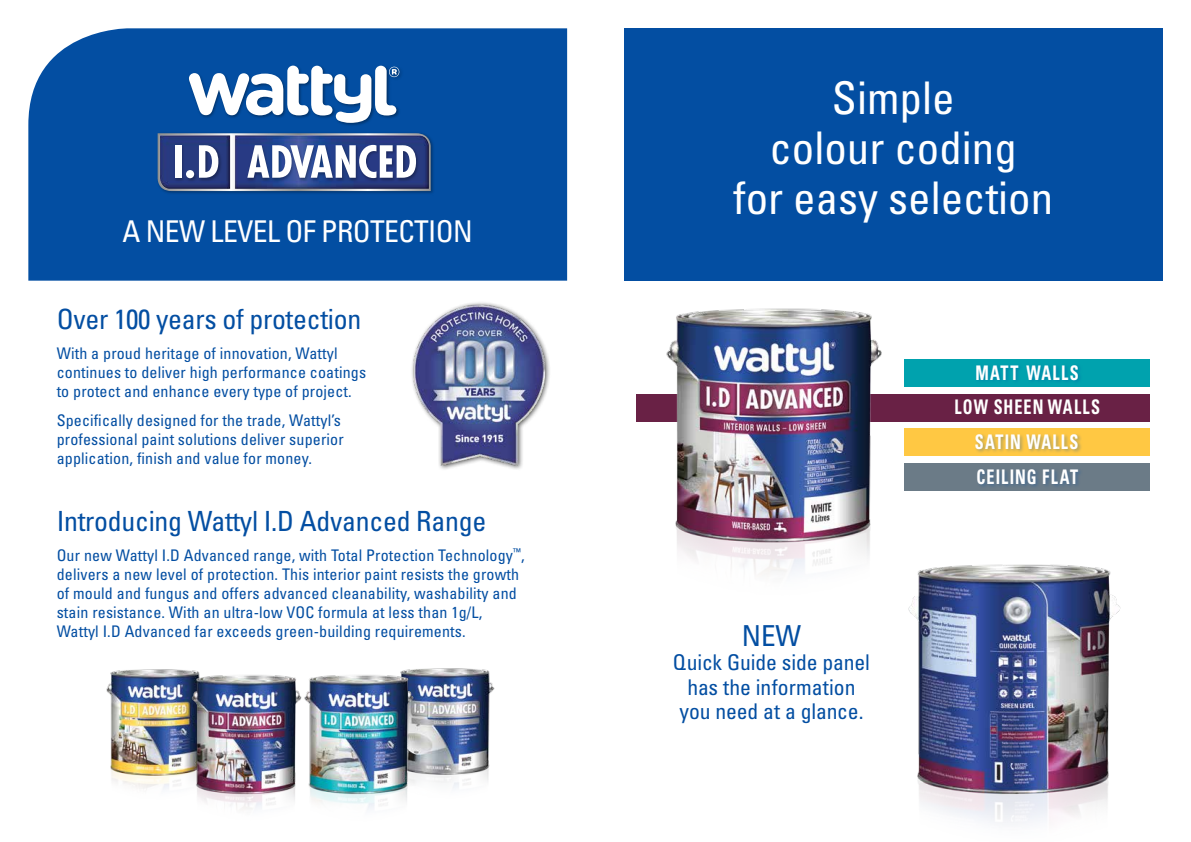
<style>
.page{position:relative;width:1191px;height:842px;background:#fff}
.page>*{position:absolute;margin:0;border:0;box-sizing:border-box;transform-origin:0 0}
.t1{font:condensed 45px/50px "Univers";color:#fff;text-align:center}
.t2{font:condensed 30px "Univers LT Std";letter-spacing:-.02em;color:#fff}
.t3{font:condensed 28.9px "Univers";color:#034ea2}
.t4{font:condensed 27.8px "Univers LT Std";letter-spacing:-.01em;color:#034ea2}
.t5{font:condensed 21.7px/24.6px "Univers";letter-spacing:-.005em;color:#034ea2;text-align:center}
.t6{font:700 condensed 20.1px/35.1px "Univers";letter-spacing:.07em;color:#fff;scale:.8 1}
.t7{font:condensed 16px/19px "Univers LT Std";letter-spacing:.01em;color:#034ea2}
</style>
<div class="page">
<div style="left:28px;top:28px;width:539px;height:253px;background:#034ea2"></div>
<div style="left:624px;top:28px;width:538px;height:253px;background:#034ea2"></div>
<div style="left:636px;top:394px;width:514px;height:28px;background:#692145"></div>
<img style="left:106px;top:669px;width:75px;height:121px">
<img style="left:421px;top:668px;width:74px;height:121px">
<img style="left:181px;top:670px;width:112px;height:140px">
<img style="left:293px;top:669px;width:128px;height:141px">
<img style="left:412px;top:302px;width:138px;height:167px">
<div style="left:904px;top:428px;width:245px;height:28px;background:#ffc843"></div>
<div style="left:974px;top:433px;width:109px;height:21px;background:#034ea2;opacity:.35"></div>
<div style="left:904px;top:463px;width:245px;height:28px;background:#6b7b87"></div>
<div style="left:976px;top:468px;width:107px;height:21px;background:#5f7689"></div>
<div style="left:904px;top:359px;width:245px;height:28px;background:#00a2ae"></div>
<div style="left:974px;top:363px;width:109px;height:22px;background:#0099ac"></div>
<img style="left:666px;top:308px;width:216px;height:266px">
<img style="left:908px;top:564px;width:213px;height:259px">
<img style="left:155px;top:131px;width:280px;height:65px">
<div style="left:186px;top:63px;width:218px;height:65px;background:#034ea2"></div>
<svg style="left:189px;top:66px;width:210px;height:57px"></svg>
<svg style="left:157px;top:133px;width:274px;height:58px"></svg>
<h2 class="t2" style="left:123px;top:212px;width:352px">A NEW LEVEL OF PROTECTION</h2>
<h3 class="t4" style="left:57px;top:301px;width:306px">Over 100 years of protection</h3>
<p class="t7" style="left:57px;top:344px;width:311px">With a proud heritage of innovation, Wattyl continues to deliver high performance coatings to protect and enhance every type of project.</p>
<p class="t7" style="left:57px;top:410px;width:288px">Specifically designed for the trade, Wattyl’s professional paint solutions deliver superior application, finish and value for money.</p>
<h3 class="t4" style="left:57px;top:503px;width:431px">Introducing Wattyl I.D Advanced Range</h3>
<p class="t7" style="left:57px;top:545px;width:469px">Our new Wattyl I.D Advanced range, with Total Protection Technology<sup>™</sup>, delivers a new level of protection. This interior paint resists the growth of mould and fungus and offers advanced cleanability, washability and stain resistance. With an ultra-low VOC formula at less than 1g/L, Wattyl I.D Advanced far exceeds green-building requirements.</p>
<h1 class="t1" style="left:733px;top:72px;width:321px">Simple<br>colour coding<br>for easy selection</h1>
<p class="t6" style="left:975px;top:355px;width:130px">MATT WALLS</p>
<p class="t6" style="left:954px;top:390px;width:183px">LOW SHEEN WALLS</p>
<h3 class="t3" style="left:742px;top:617px;width:61px">NEW</h3>
<h3 class="t5" style="left:673px;top:650px;width:199px">Quick Guide side panel has the information you need at a glance.</h3>
<p class="t6" style="left:975px;top:424px;width:131px">SATIN WALLS<br>CEILING FLAT</p>
</div>
